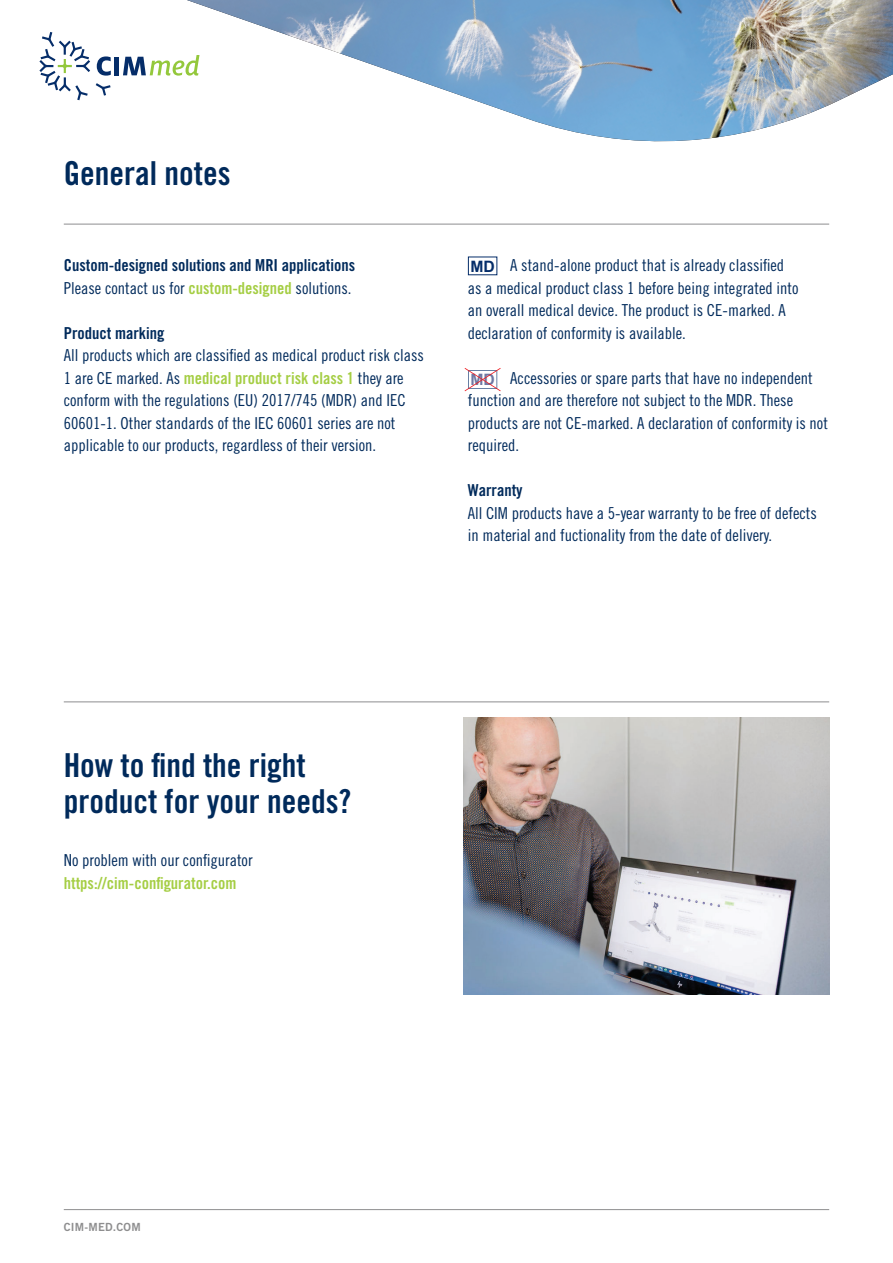
<style>
.page{position:relative;width:893px;height:1263px;background:#fff}
.page>*{position:absolute;margin:0;border:0;box-sizing:border-box;transform-origin:0 0}
.t1{font:33px/36px "Trade Gothic LT Std Bd Cn 20";color:#002a5b}
.t2{font:16.5px/22.5px "Trade Gothic LT Std Cn 18";color:#002a5b}
.t3{font:16.5px "Trade Gothic LT Std Bd Cn 20";color:#a5ce44}
.t4{font:16.5px "Trade Gothic LT Std Bd Cn 20";color:#002a5b}
.t5{font:700 15.75px "Arial";color:#052d69}
.t6{font:700 15.75px "Arial";color:#6e78a3}
.t7{font:11.25px "Trade Gothic LT Std Bd 2";letter-spacing:.02em;color:#8e8e8f}
.s1{font-family:"Trade Gothic LT Std Bd Cn 20";color:#a5ce44}
.s2{font-family:"Trade Gothic LT Std Cn 18";color:#002a5b}
</style>
<div class="page">
<hr style="left:64px;top:224px;width:765px;height:1px;background:#8e8e8f">
<hr style="left:64px;top:1209px;width:765px;height:1px;background:#8e8e8f">
<svg style="left:96px;top:83px;width:15px;height:13px"></svg>
<svg style="left:97px;top:56px;width:14px;height:20px"></svg>
<div style="left:114px;top:57px;width:5px;height:18px;background:#052d69"></div>
<svg style="left:123px;top:56px;width:64px;height:20px"></svg>
<svg style="left:39px;top:32px;width:51px;height:68px"></svg>
<svg style="left:465px;top:368px;width:36px;height:23px"></svg>
<img style="left:187px;top:0;width:706px;height:142px">
<hr style="left:64px;top:702px;width:765px;height:1px;background:#8e8e8f">
<img style="left:463px;top:718px;width:366px;height:276px">
<h1 class="t1" style="left:64px;top:155px;width:168px">General notes</h1>
<p class="t4" style="left:64px;top:255px;width:293px">Custom-designed solutions and MRI applications</p>
<p class="t2" style="left:64px;top:276px;width:289px">Please contact us for <span class="s1">custom-designed</span> solutions.</p>
<p class="t4" style="left:64px;top:323px;width:102px">Product marking</p>
<p class="t2" style="left:64px;top:344px;width:362px">All products which are classified as medical product risk class</p>
<p class="t3" style="left:64px;top:368px;width:341px"><span class="s2">1 are CE marked. As</span> medical product risk class 1 <span class="s2">they are</span></p>
<p class="t2" style="left:64px;top:389px;width:343px">conform with the regulations (EU) 2017/745 (MDR) and IEC<br>60601-1. Other standards of the IEC 60601 series are not applicable to our products, regardless of their version.</p>
<p class="t2" style="left:468px;top:254px;width:332px;text-indent:43px">A stand-alone product that is already classified as a medical product class 1 before being integrated into an overall medical device. The product is CE-marked. A declaration of conformity is available.</p>
<p class="t2" style="left:468px;top:367px;width:362px;text-indent:43px">Accessories or spare parts that have no independent function and are therefore not subject to the MDR. These products are not CE-marked. A declaration of conformity is not required.</p>
<p class="t4" style="left:468px;top:480px;width:56px">Warranty</p>
<p class="t2" style="left:468px;top:502px;width:351px">All CIM products have a 5-year warranty to be free of defects in material and fuctionality from the date of delivery.</p>
<p class="t5" style="left:470px;top:255px;width:26px">MD</p>
<p class="t6" style="left:470px;top:369px;width:26px">MD</p>
<h1 class="t1" style="left:64px;top:746px;width:289px">How to find the right product for your needs?</h1>
<p class="t2" style="left:64px;top:849px;width:190px">No problem with our configurator</p>
<p class="t3" style="left:64px;top:873px;width:174px">https://cim-configurator.com</p>
<p class="t7" style="left:64px;top:1220px;width:78px">CIM-MED.COM</p>
</div>
